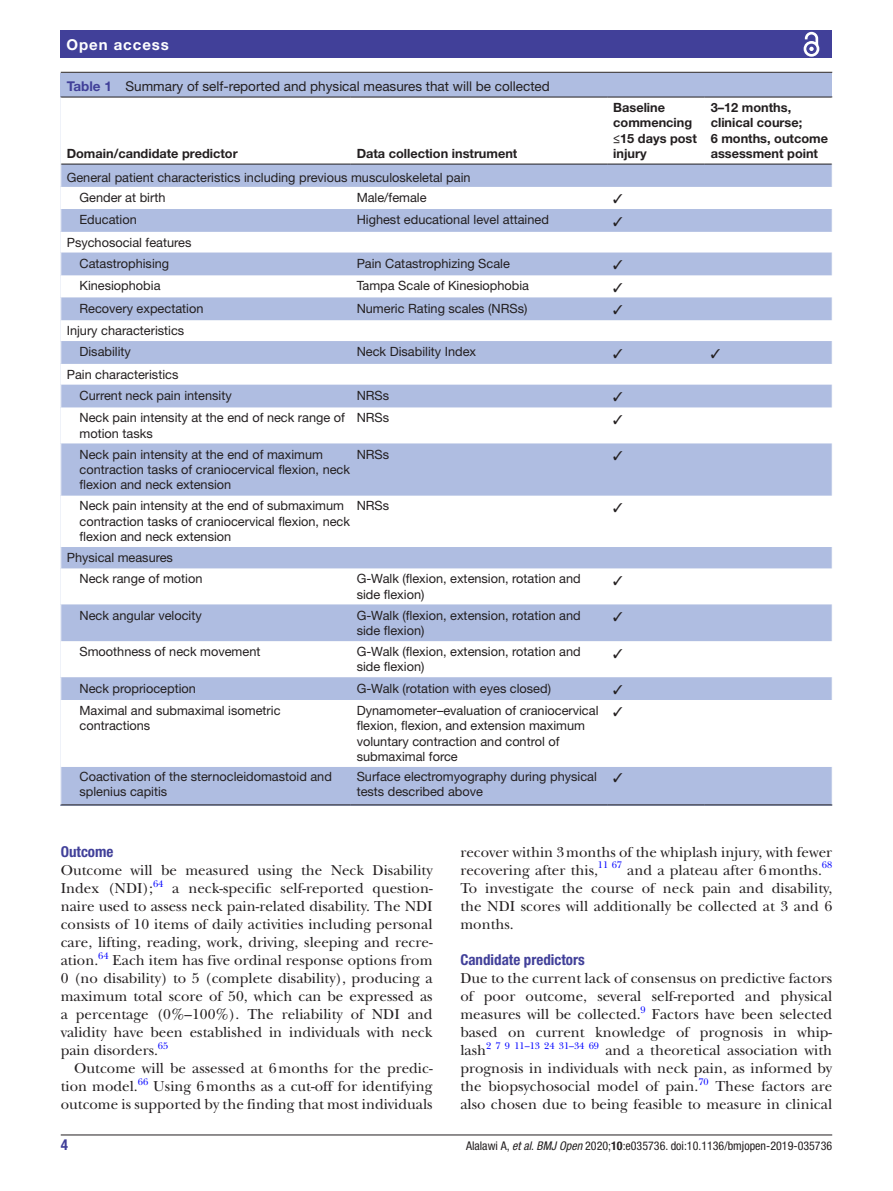
<style>
.page{position:relative;width:893px;height:1191px;background:#fff}
.page>*{position:absolute;margin:0;border:0;box-sizing:border-box;transform-origin:0 0}
.t1{font:15px/18px "New Baskerville";color:#231f20;text-align:justify}
.t2{font:700 condensed 15px "Helvetica Neue LT Std";color:#414099}
.t3{font:700 15px "Helvetica Neue LT Std";letter-spacing:.065em;color:#fff}
.t4{font:13.5px "Helvetica Neue LT Std";color:#231f20}
.t5{font:12.75px/15.3px "Helvetica Neue LT Std";color:#231f20}
.t6{font:700 12.75px/15.3px "Helvetica Neue LT Std";color:#231f20}
.t7{font:condensed 12px "Helvetica Neue LT Std";color:#231f20}
.t8{font:9.9px "New Baskerville";color:#00f}
.s1{font-weight:700;color:#414099}
.s2{font-style:italic}
.s3{font-weight:700}
</style>
<div class="page">
<hr style="left:61px;top:1134px;width:771px;height:1px;background:#231f20">
<div style="left:61px;top:31px;width:771px;height:27px;background:#414099"></div>
<svg style="left:803px;top:31px;width:17px;height:26px"></svg>
<div style="left:61px;top:73px;width:771px;height:732px;background:#afbde1"></div>
<hr style="left:61px;top:72px;width:771px;height:1px;background:#231f20">
<div style="left:61px;top:98px;width:771px;height:66px;background:#fff"></div>
<svg style="left:61px;top:165px;width:771px;height:639px;fill:#fff"></svg>
<hr style="left:61px;top:97px;width:290px;height:1px;background:#231f20">
<hr style="left:61px;top:164px;width:290px;height:1px;background:#231f20">
<hr style="left:351px;top:97px;width:256px;height:1px;background:#231f20">
<hr style="left:351px;top:164px;width:256px;height:1px;background:#231f20">
<hr style="left:607px;top:97px;width:98px;height:1px;background:#231f20">
<hr style="left:607px;top:164px;width:98px;height:1px;background:#231f20">
<hr style="left:705px;top:97px;width:127px;height:1px;background:#231f20">
<hr style="left:705px;top:164px;width:127px;height:1px;background:#231f20">
<hr style="left:61px;top:804px;width:290px;height:1px;background:#231f20">
<hr style="left:351px;top:804px;width:256px;height:1px;background:#231f20">
<hr style="left:607px;top:804px;width:98px;height:1px;background:#231f20">
<hr style="left:705px;top:804px;width:127px;height:1px;background:#231f20">
<svg style="left:60px;top:164px;width:1px;height:243px"></svg>
<svg style="left:60px;top:547px;width:1px;height:21px"></svg>
<svg style="left:60px;top:677px;width:1px;height:23px"></svg>
<svg style="left:614px;top:194px;width:8px;height:9px"></svg>
<svg style="left:614px;top:217px;width:8px;height:9px"></svg>
<svg style="left:614px;top:260px;width:8px;height:9px"></svg>
<svg style="left:614px;top:283px;width:8px;height:9px"></svg>
<svg style="left:614px;top:305px;width:8px;height:9px"></svg>
<svg style="left:614px;top:349px;width:8px;height:9px"></svg>
<svg style="left:711px;top:349px;width:9px;height:9px"></svg>
<svg style="left:614px;top:392px;width:8px;height:9px"></svg>
<svg style="left:614px;top:415px;width:8px;height:9px"></svg>
<svg style="left:614px;top:451px;width:8px;height:9px"></svg>
<svg style="left:614px;top:503px;width:8px;height:9px"></svg>
<svg style="left:614px;top:575px;width:8px;height:10px"></svg>
<svg style="left:614px;top:612px;width:8px;height:9px"></svg>
<svg style="left:614px;top:648px;width:8px;height:9px"></svg>
<svg style="left:614px;top:685px;width:8px;height:9px"></svg>
<svg style="left:614px;top:707px;width:8px;height:9px"></svg>
<svg style="left:614px;top:773px;width:8px;height:9px"></svg>
<p class="t3" style="left:66px;top:35px;width:104px">Open access</p>
<p class="t4" style="left:67px;top:78px;width:485px"><span class="s1">Table 1</span> Summary of self-reported and physical measures that will be collected</p>
<p class="t6" style="left:67px;top:146px;width:172px">Domain/candidate predictor</p>
<p class="t6" style="left:357px;top:146px;width:162px">Data collection instrument</p>
<p class="t5" style="left:80px;top:168px;width:393px;line-height:19.6px;text-indent:-13px">General patient characteristics including previous musculoskeletal pain<br>Gender at birth</p>
<p class="t5" style="left:357px;top:189px;width:71px">Male/female</p>
<p class="t5" style="left:80px;top:212px;width:59px">Education</p>
<p class="t5" style="left:357px;top:212px;width:194px">Highest educational level attained</p>
<p class="t5" style="left:80px;top:231px;width:113px;line-height:21.1px;text-indent:-13px">Psychosocial features<br>Catastrophising</p>
<p class="t5" style="left:357px;top:255px;width:155px">Pain Catastrophizing Scale</p>
<p class="t5" style="left:80px;top:278px;width:83px">Kinesiophobia</p>
<p class="t5" style="left:357px;top:278px;width:174px">Tampa Scale of Kinesiophobia</p>
<p class="t5" style="left:80px;top:300px;width:125px">Recovery expectation</p>
<p class="t5" style="left:357px;top:300px;width:172px">Numeric Rating scales (NRSs)</p>
<p class="t5" style="left:80px;top:320px;width:106px;line-height:21.1px;text-indent:-13px">Injury characteristics<br>Disability</p>
<p class="t5" style="left:357px;top:344px;width:121px">Neck Disability Index</p>
<p class="t5" style="left:80px;top:363px;width:154px;line-height:21.1px;text-indent:-13px">Pain characteristics<br>Current neck pain intensity</p>
<p class="t5" style="left:357px;top:387px;width:34px">NRSs</p>
<p class="t5" style="left:80px;top:410px;width:267px">Neck pain intensity at the end of neck range of motion tasks</p>
<p class="t5" style="left:357px;top:410px;width:34px">NRSs</p>
<p class="t5" style="left:80px;top:446px;width:272px">Neck pain intensity at the end of maximum contraction tasks of craniocervical flexion, neck flexion and neck extension</p>
<p class="t5" style="left:357px;top:446px;width:34px">NRSs</p>
<p class="t5" style="left:80px;top:498px;width:272px">Neck pain intensity at the end of submaximum contraction tasks of craniocervical flexion, neck flexion and neck extension</p>
<p class="t5" style="left:357px;top:498px;width:34px">NRSs</p>
<p class="t5" style="left:80px;top:547px;width:125px;line-height:21.1px;text-indent:-13px">Physical measures<br>Neck range of motion</p>
<p class="t5" style="left:357px;top:571px;width:226px">G-Walk (flexion, extension, rotation and side flexion)</p>
<p class="t5" style="left:80px;top:607px;width:124px">Neck angular velocity</p>
<p class="t5" style="left:357px;top:607px;width:226px">G-Walk (flexion, extension, rotation and side flexion)</p>
<p class="t5" style="left:80px;top:644px;width:182px">Smoothness of neck movement</p>
<p class="t5" style="left:357px;top:644px;width:226px">G-Walk (flexion, extension, rotation and side flexion)</p>
<p class="t5" style="left:80px;top:680px;width:118px">Neck proprioception</p>
<p class="t5" style="left:357px;top:680px;width:196px">G-Walk (rotation with eyes closed)</p>
<p class="t5" style="left:80px;top:702px;width:202px">Maximal and submaximal isometric contractions</p>
<p class="t5" style="left:357px;top:702px;width:243px">Dynamometer–evaluation of craniocervical flexion, flexion, and extension maximum voluntary contraction and control of submaximal force</p>
<p class="t5" style="left:80px;top:768px;width:254px">Coactivation of the sternocleidomastoid and splenius capitis</p>
<p class="t5" style="left:357px;top:768px;width:242px">Surface electromyography during physical tests described above</p>
<p class="t6" style="left:613px;top:100px;width:85px">Baseline commencing ≤15 days post injury</p>
<p class="t6" style="left:711px;top:100px;width:119px">3–12 months, clinical course;<br>6 months, outcome assessment point</p>
<p class="t2" style="left:61px;top:843px;width:54px">Outcome</p>
<p class="t1" style="left:61px;top:861px;width:373px">Outcome will be measured using the Neck Disability<br>Index (NDI);</p>
<p class="t8" style="left:153px;top:877px;width:12px">64</p>
<p class="t1" style="left:61px;top:879px;width:373px;text-indent:111px">a neck-specific self-reported question&shy;naire used to assess neck pain-related disability. The NDI consists of 10 items of daily activities including personal care, lifting, reading, work, driving, sleeping and recre&shy;ation.</p>
<p class="t8" style="left:98px;top:949px;width:12px">64</p>
<p class="t1" style="left:61px;top:951px;width:373px;text-indent:52px">Each item has five ordinal response options from 0 (no disability) to 5 (complete disability), producing a maximum total score of 50, which can be expressed as a percentage (0%–100%). The reliability of NDI and validity have been established in individuals with neck pain disorders.<sup>65</sup></p>
<p class="t1" style="left:61px;top:1059px;width:373px;text-indent:13px">Outcome will be assessed at 6months for the predic&shy;tion model.</p>
<p class="t8" style="left:138px;top:1075px;width:12px">66</p>
<p class="t1" style="left:61px;top:1077px;width:373px;text-align:right">Using 6months as a cut-off for identifying<br>outcome is supported by the finding that most individuals</p>
<p class="t1" style="left:460px;top:843px;width:373px">recover within 3months of the whiplash injury, with fewer recovering after this,</p>
<p class="t8" style="left:598px;top:859px;width:26px">11 67</p>
<p class="t1" style="left:627px;top:861px;width:196px">and a plateau after 6months.</p>
<p class="t8" style="left:822px;top:859px;width:12px">68</p>
<p class="t1" style="left:460px;top:879px;width:373px">To investigate the course of neck pain and disability, the NDI scores will additionally be collected at 3 and 6 months.</p>
<p class="t2" style="left:460px;top:951px;width:126px">Candidate predictors</p>
<p class="t1" style="left:460px;top:969px;width:373px">Due to the current lack of consensus on predictive factors of poor outcome, several self-reported and physical measures will be collected.</p>
<p class="t8" style="left:641px;top:1003px;width:7px">9</p>
<p class="t1" style="left:460px;top:1005px;width:373px;text-indent:192px">Factors have been selected based on current knowledge of prognosis in whip&shy;lash</p>
<p class="t8" style="left:486px;top:1039px;width:114px">2 7 9 11–13 24 31–34 69</p>
<p class="t1" style="left:460px;top:1041px;width:373px;text-indent:145px">and a theoretical association with prognosis in individuals with neck pain, as informed by the biopsychosocial model of pain.</p>
<p class="t8" style="left:698px;top:1075px;width:12px">70</p>
<p class="t1" style="left:460px;top:1077px;width:373px;text-align:right">These factors are<br>also chosen due to being feasible to measure in clinical</p>
<p class="t2" style="left:61px;top:1135px;width:9px">4</p>
<p class="t7" style="left:466px;top:1138px;width:368px">Alalawi A, <span class="s2">et al</span>. <span class="s2">BMJ Open</span> 2020;<span class="s3">10</span>:e035736. doi:10.1136/bmjopen-2019-035736</p>
</div>
